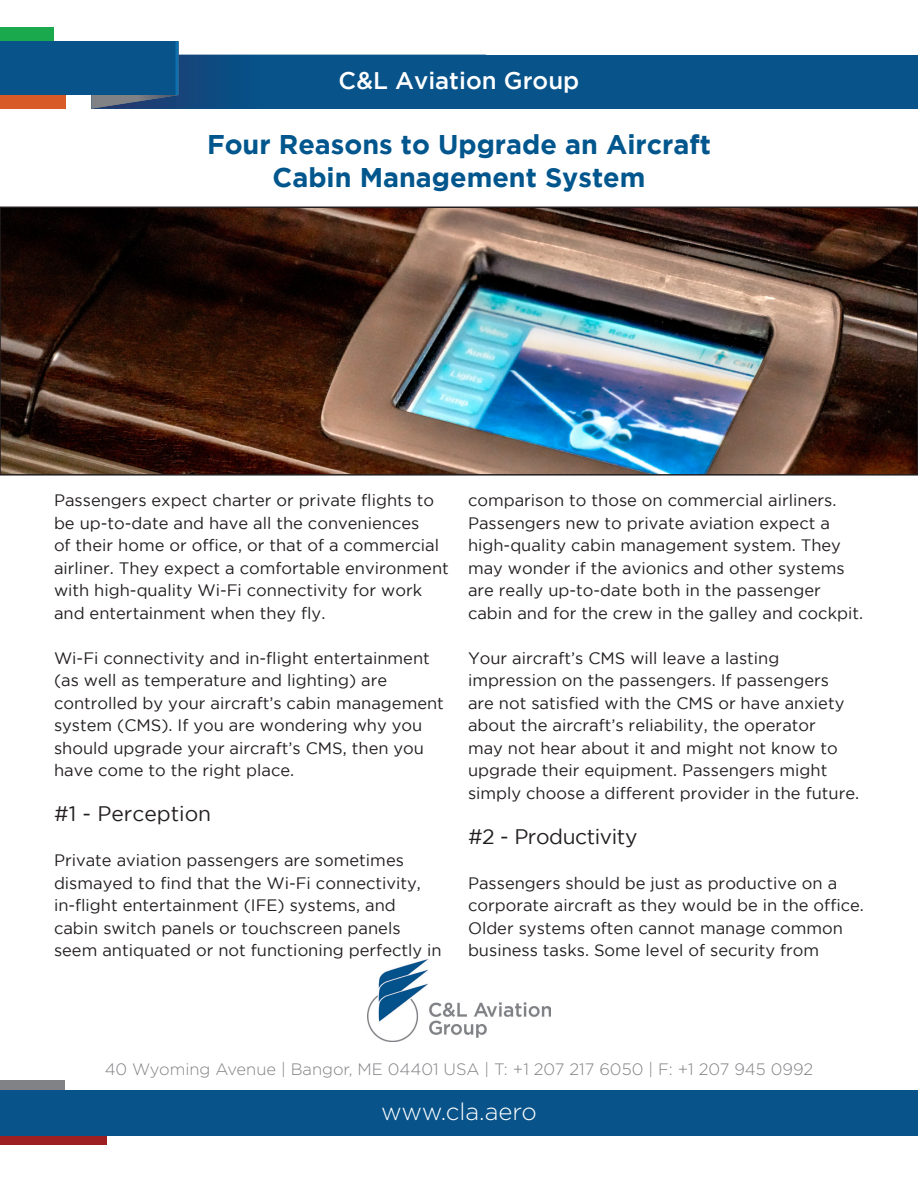
<style>
.page{position:relative;width:918px;height:1188px;background:#fff}
.page>*{position:absolute;margin:0;border:0;box-sizing:border-box;transform-origin:0 0}
.t1{font:700 27px/32.4px "Gotham";color:#01568d;text-align:center}
.t2{font:500 24px "Gotham";color:#fff}
.t3{font:300 24px "Gotham";color:#fff}
.t4{font:21px "Gotham";letter-spacing:-.02em;color:#231f20}
.t5{font:21px "Gotham";color:#231f20}
.t6{font:16.5px/22.5px "Gotham";color:#231f20}
.t7{font:300 16.5px "Gotham";color:#818285}
</style>
<div class="page">
<div style="left:0;top:1081px;width:65px;height:13px;background:#818285"></div>
<div style="left:0;top:1131px;width:107px;height:13px;background:#9e1f21"></div>
<div style="left:0;top:1090px;width:918px;height:45px;background:#07538a"></div>
<div style="left:92px;top:55px;width:826px;height:54px;background:#07538a"></div>
<div style="left:0;top:41px;width:178px;height:54px;background:#07538a"></div>
<svg style="left:92px;top:41px;width:394px;height:68px"></svg>
<div style="left:0;top:95px;width:66px;height:14px;background:#d85a26"></div>
<div style="left:0;top:28px;width:54px;height:13px;background:#1aa94d"></div>
<img style="left:368px;top:960px;width:182px;height:81px">
<img style="left:3px;top:210px;width:912px;height:263px">
<div style="left:0;top:207px;width:918px;height:269px;border:2px solid #231f20"></div>
<p class="t2" style="left:339px;top:67px;width:242px">C&amp;L Aviation Group</p>
<p class="t1" style="left:207px;top:128px;width:505px">Four Reasons to Upgrade an Aircraft<br>Cabin Management System</p>
<p class="t6" style="left:54px;top:489px;width:396px">Passengers expect charter or private flights to be up-to-date and have all the conveniences<br>of their home or office, or that of a commercial airliner. They expect a comfortable environment with high-quality Wi-Fi connectivity for work and entertainment when they fly.</p>
<p class="t6" style="left:54px;top:647px;width:391px">Wi-Fi connectivity and in-flight entertainment (as well as temperature and lighting) are controlled by your aircraft’s cabin management system (CMS). If you are wondering why you should upgrade your aircraft’s CMS, then you have come to the right place.</p>
<p class="t5" style="left:54px;top:802px;width:159px">#1 - Perception</p>
<p class="t6" style="left:54px;top:849px;width:389px">Private aviation passengers are sometimes dismayed to find that the Wi-Fi connectivity, in-flight entertainment (IFE) systems, and cabin switch panels or touchscreen panels seem antiquated or not functioning perfectly in</p>
<p class="t6" style="left:468px;top:489px;width:397px">comparison to those on commercial airliners.<br>Passengers new to private aviation expect a high-quality cabin management system. They may wonder if the avionics and other systems are really up-to-date both in the passenger cabin and for the crew in the galley and cockpit.</p>
<p class="t6" style="left:468px;top:647px;width:393px">Your aircraft’s CMS will leave a lasting impression on the passengers. If passengers are not satisfied with the CMS or have anxiety about the aircraft’s reliability, the operator<br>may not hear about it and might not know to upgrade their equipment. Passengers might simply choose a different provider in the future.</p>
<p class="t4" style="left:468px;top:825px;width:171px">#2 - Productivity</p>
<p class="t6" style="left:468px;top:872px;width:397px">Passengers should be just as productive on a corporate aircraft as they would be in the office.<br>Older systems often cannot manage common business tasks. Some level of security from</p>
<p class="t7" style="left:105px;top:1060px;width:710px">40 Wyoming Avenue | Bangor, ME 04401 USA | T: +1 207 217 6050 | F: +1 207 945 0992</p>
<p class="t3" style="left:381px;top:1099px;width:157px">www.cla.aero</p>
</div>
